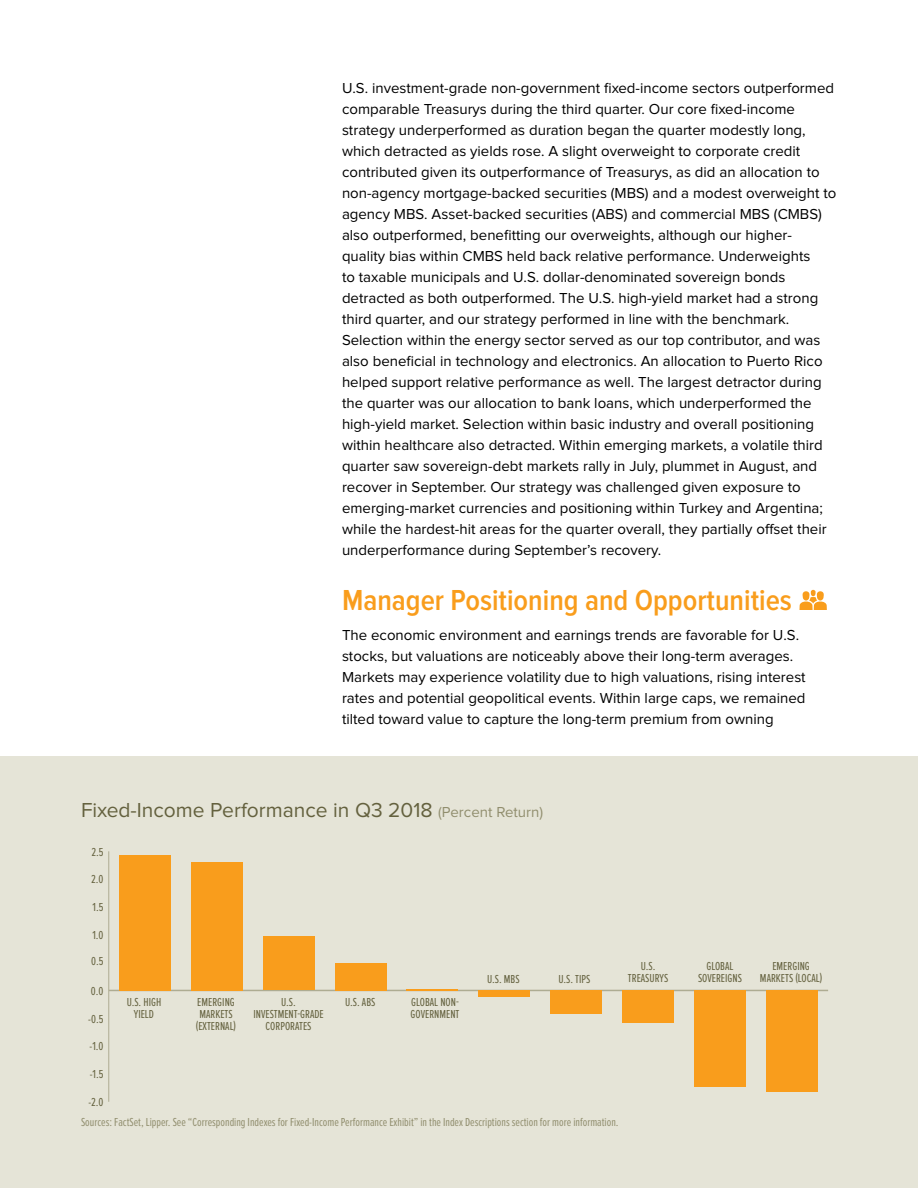
<style>
.page{position:relative;width:918px;height:1188px;background:#fff}
.page>*{position:absolute;margin:0;border:0;box-sizing:border-box;transform-origin:0 0}
.t1{font:600 30px "Proxima Nova Cond";color:#f99d1c}
.t2{font:21px "Proxima Nova";color:#64613e}
.t3{font:15px/21px "Proxima Nova";color:#000}
.t4{font:12px/12px "Proxima Nova Ex Cn";color:#64613e;text-align:center}
.t5{font:12px "Proxima Nova Ex Cn";color:#918e6e}
.s1{font-size:15px;color:#918e6e}
</style>
<div class="page">
<div style="left:0;top:756px;width:918px;height:432px;background:#e5e4d7"></div>
<svg style="left:799px;top:590px;width:28px;height:20px"></svg>
<hr style="left:109px;top:990px;width:719px;height:1px;background:#aeac92">
<hr style="left:108px;top:851px;width:1px;height:251px;background:#aeac92">
<div style="left:119px;top:855px;width:52px;height:135px;background:#f99d1c"></div>
<div style="left:191px;top:862px;width:52px;height:128px;background:#f99d1c"></div>
<div style="left:263px;top:936px;width:52px;height:54px;background:#f99d1c"></div>
<div style="left:335px;top:963px;width:51px;height:27px;background:#f99d1c"></div>
<hr style="left:407px;top:989px;width:51px;height:1px;background:#f99d1c">
<div style="left:479px;top:990px;width:51px;height:7px;background:#f99d1c"></div>
<div style="left:550px;top:990px;width:52px;height:24px;background:#f99d1c"></div>
<div style="left:622px;top:990px;width:52px;height:33px;background:#f99d1c"></div>
<div style="left:694px;top:990px;width:52px;height:97px;background:#f99d1c"></div>
<div style="left:766px;top:990px;width:52px;height:102px;background:#f99d1c"></div>
<p class="t3" style="left:342px;top:78px;width:496px">U.S. investment-grade non-government fixed-income sectors outperformed comparable Treasurys during the third quarter. Our core fixed-income strategy underperformed as duration began the quarter modestly long, which detracted as yields rose. A slight overweight to corporate credit contributed given its outperformance of Treasurys, as did an allocation to non-agency mortgage-backed securities (MBS) and a modest overweight to agency MBS. Asset-backed securities (ABS) and commercial MBS (CMBS) also outperformed, benefitting our overweights, although our higher&shy;quality bias within CMBS held back relative performance. Underweights<br>to taxable municipals and U.S. dollar-denominated sovereign bonds detracted as both outperformed. The U.S. high-yield market had a strong third quarter, and our strategy performed in line with the benchmark.<br>Selection within the energy sector served as our top contributor, and was also beneficial in technology and electronics. An allocation to Puerto Rico helped support relative performance as well. The largest detractor during the quarter was our allocation to bank loans, which underperformed the high-yield market. Selection within basic industry and overall positioning within healthcare also detracted. Within emerging markets, a volatile third quarter saw sovereign-debt markets rally in July, plummet in August, and recover in September. Our strategy was challenged given exposure to emerging-market currencies and positioning within Turkey and Argentina; while the hardest-hit areas for the quarter overall, they partially offset their underperformance during September’s recovery.</p>
<h1 class="t1" style="left:342px;top:583px;width:451px">Manager Positioning and Opportunities</h1>
<p class="t3" style="left:342px;top:625px;width:465px">The economic environment and earnings trends are favorable for U.S. stocks, but valuations are noticeably above their long-term averages.<br>Markets may experience volatility due to high valuations, rising interest rates and potential geopolitical events. Within large caps, we remained tilted toward value to capture the long-term premium from owning</p>
<h2 class="t2" style="left:81px;top:801px;width:464px">Fixed-Income Performance in Q3 2018 <span class="s1">(Percent Return)</span></h2>
<p class="t4" style="left:91px;top:846px;width:14px">2.5</p>
<p class="t4" style="left:91px;top:874px;width:14px">2.0</p>
<p class="t4" style="left:93px;top:902px;width:12px">1.5</p>
<p class="t4" style="left:92px;top:929px;width:13px">1.0</p>
<p class="t4" style="left:91px;top:956px;width:14px">0.5</p>
<p class="t4" style="left:91px;top:985px;width:14px">0.0</p>
<p class="t4" style="left:88px;top:1013px;width:17px">-0.5</p>
<p class="t4" style="left:90px;top:1041px;width:15px">-1.0</p>
<p class="t4" style="left:90px;top:1069px;width:15px">-1.5</p>
<p class="t4" style="left:88px;top:1096px;width:17px">-2.0</p>
<p class="t4" style="left:127px;top:996px;width:36px">U.S. HIGH<br>YIELD</p>
<p class="t4" style="left:196px;top:996px;width:42px;text-align:left">EMERGING<br>MARKETS (EXTERNAL)</p>
<p class="t4" style="left:281px;top:996px;width:16px">U.S.</p>
<p class="t4" style="left:345px;top:996px;width:32px">U.S. ABS</p>
<p class="t4" style="left:253px;top:1008px;width:72px">INVESTMENT-GRADE<br>CORPORATES</p>
<p class="t4" style="left:411px;top:996px;width:50px;text-align:left">GLOBAL NON-<br>GOVERNMENT</p>
<p class="t4" style="left:641px;top:960px;width:16px">U.S.</p>
<p class="t4" style="left:487px;top:973px;width:34px">U.S. MBS</p>
<p class="t4" style="left:628px;top:972px;width:42px">TREASURYS</p>
<p class="t4" style="left:559px;top:973px;width:33px">U.S. TIPS</p>
<p class="t5" style="left:81px;top:1116px;width:539px">Sources: FactSet, Lipper. See “Corresponding Indexes for Fixed-Income Performance Exhibit” in the Index Descriptions section for more information.</p>
<p class="t4" style="left:698px;top:960px;width:45px">GLOBAL<br>SOVEREIGNS</p>
<p class="t4" style="left:760px;top:960px;width:64px">EMERGING<br>MARKETS (LOCAL)</p>
</div>
